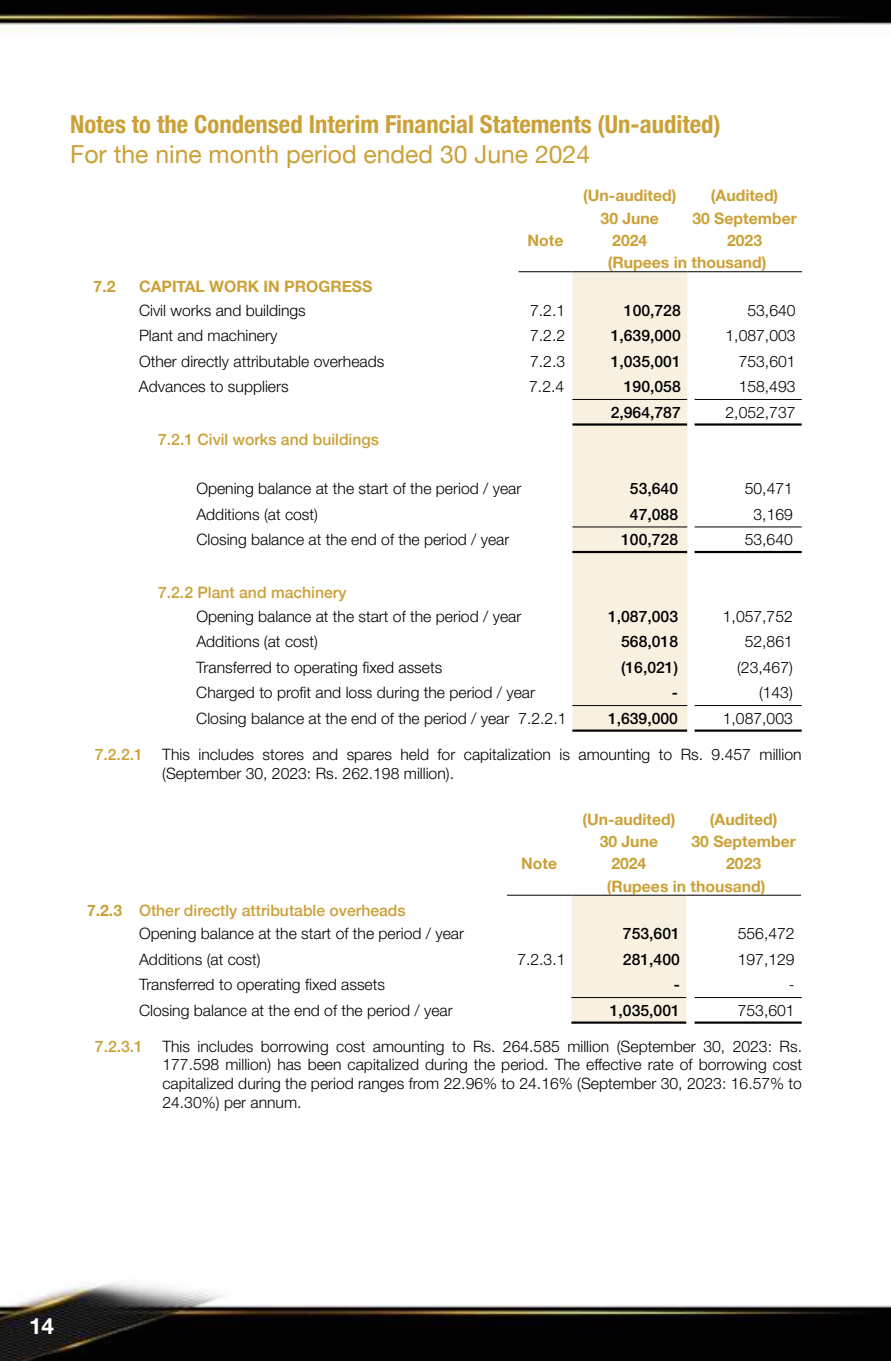
<style>
.page{position:relative;width:891px;height:1361px;background:#fff}
.page>*{position:absolute;margin:0;border:0;box-sizing:border-box;transform-origin:0 0}
.t1{font:700 condensed 24.75px "Helvetica Neue";color:#cba137}
.t2{font:24.75px "Helvetica Neue";color:#cba137}
.t3{font:700 22.5px "Helvetica Neue LT Std";color:#fff}
.t4{font:300 15.75px/18.9px "Helvetica Neue LT Std";color:#000}
.t5{font:700 15.75px/22.3px "Helvetica Neue";color:#cba137;text-align:right}
.t6{font:500 15.75px "Helvetica Neue LT Std";color:#000}
.t7{font:500 15.75px "Helvetica Neue";color:#cba137}
.s1{font-weight:500;color:#cba137}
.s2{font-weight:700}
</style>
<div class="page">
<img style="left:0;top:0;width:891px;height:1361px">
<div style="left:572px;top:272px;width:115px;height:457px;background:#f8f0e0"></div>
<hr style="left:572px;top:271px;width:115px;height:1px;background:#000">
<hr style="left:687px;top:271px;width:115px;height:1px;background:#000">
<hr style="left:519px;top:271px;width:53px;height:1px;background:#000">
<div style="left:571px;top:896px;width:115px;height:125px;background:#f8f0e0"></div>
<hr style="left:571px;top:895px;width:115px;height:1px;background:#000">
<hr style="left:686px;top:895px;width:115px;height:1px;background:#000">
<hr style="left:507px;top:895px;width:64px;height:1px;background:#000">
<hr style="left:572px;top:399px;width:115px;height:1px;background:#000">
<hr style="left:572px;top:526px;width:115px;height:1px;background:#000">
<hr style="left:572px;top:705px;width:115px;height:1px;background:#000">
<hr style="left:571px;top:997px;width:115px;height:1px;background:#000">
<hr style="left:695px;top:399px;width:107px;height:1px;background:#000">
<hr style="left:695px;top:526px;width:107px;height:1px;background:#000">
<hr style="left:695px;top:705px;width:107px;height:1px;background:#000">
<hr style="left:695px;top:997px;width:107px;height:1px;background:#000">
<hr style="left:572px;top:423px;width:115px;height:3px;background:#000">
<hr style="left:572px;top:551px;width:115px;height:2px;background:#000">
<hr style="left:572px;top:729px;width:115px;height:3px;background:#000">
<hr style="left:571px;top:1021px;width:115px;height:3px;background:#000">
<hr style="left:695px;top:423px;width:107px;height:3px;background:#000">
<hr style="left:695px;top:551px;width:107px;height:2px;background:#000">
<hr style="left:695px;top:729px;width:107px;height:3px;background:#000">
<hr style="left:695px;top:1021px;width:107px;height:3px;background:#000">
<h1 class="t1" style="left:70px;top:104px;width:652px">Notes to the Condensed Interim Financial Statements (Un-audited)</h1>
<h1 class="t2" style="left:70px;top:136px;width:521px">For the nine month period ended 30 June 2024</h1>
<p class="t5" style="left:583px;top:185px;width:95px">(Un-audited)</p>
<p class="t5" style="left:711px;top:185px;width:69px">(Audited)</p>
<p class="t5" style="left:601px;top:207px;width:60px">30 June</p>
<p class="t5" style="left:692px;top:207px;width:106px">30 September</p>
<p class="t5" style="left:528px;top:230px;width:37px">Note</p>
<p class="t5" style="left:612px;top:230px;width:37px">2024</p>
<p class="t5" style="left:608px;top:230px;width:160px">2023<br>(Rupees in thousand)</p>
<p class="t5" style="left:94px;top:276px;width:23px">7.2</p>
<p class="t5" style="left:139px;top:276px;width:235px">CAPITAL WORK IN PROGRESS</p>
<p class="t4" style="left:139px;top:300px;width:168px">Civil works and buildings</p>
<p class="t4" style="left:530px;top:300px;width:37px">7.2.1</p>
<p class="t6" style="left:624px;top:301px;width:58px">100,728</p>
<p class="t4" style="left:747px;top:300px;width:50px">53,640</p>
<p class="t4" style="left:139px;top:326px;width:140px">Plant and machinery</p>
<p class="t4" style="left:530px;top:326px;width:37px">7.2.2</p>
<p class="t6" style="left:611px;top:326px;width:72px">1,639,000</p>
<p class="t4" style="left:726px;top:326px;width:72px">1,087,003</p>
<p class="t4" style="left:139px;top:351px;width:247px">Other directly attributable overheads</p>
<p class="t4" style="left:530px;top:351px;width:37px">7.2.3</p>
<p class="t6" style="left:611px;top:352px;width:72px">1,035,001</p>
<p class="t4" style="left:739px;top:351px;width:58px">753,601</p>
<p class="t4" style="left:139px;top:377px;width:151px">Advances to suppliers</p>
<p class="t4" style="left:529px;top:377px;width:37px">7.2.4</p>
<p class="t6" style="left:624px;top:377px;width:58px">190,058</p>
<p class="t4" style="left:739px;top:377px;width:58px">158,493</p>
<p class="t6" style="left:611px;top:403px;width:72px">2,964,787</p>
<p class="t4" style="left:726px;top:402px;width:72px">2,052,737</p>
<p class="t7" style="left:158px;top:427px;width:222px">7.2.1 Civil works and buildings</p>
<p class="t4" style="left:196px;top:479px;width:327px">Opening balance at the start of the period / year</p>
<p class="t6" style="left:630px;top:479px;width:50px">53,640</p>
<p class="t4" style="left:745px;top:479px;width:50px">50,471</p>
<p class="t4" style="left:196px;top:504px;width:123px">Additions (at cost)</p>
<p class="t6" style="left:630px;top:505px;width:50px">47,088</p>
<p class="t4" style="left:754px;top:504px;width:41px">3,169</p>
<p class="t4" style="left:196px;top:530px;width:315px">Closing balance at the end of the period / year</p>
<p class="t6" style="left:621px;top:530px;width:58px">100,728</p>
<p class="t4" style="left:745px;top:530px;width:50px">53,640</p>
<p class="t7" style="left:158px;top:580px;width:190px">7.2.2 Plant and machinery</p>
<p class="t4" style="left:196px;top:606px;width:327px">Opening balance at the start of the period / year</p>
<p class="t6" style="left:608px;top:607px;width:72px">1,087,003</p>
<p class="t4" style="left:723px;top:606px;width:72px">1,057,752</p>
<p class="t4" style="left:196px;top:632px;width:123px">Additions (at cost)</p>
<p class="t6" style="left:621px;top:632px;width:58px">568,018</p>
<p class="t4" style="left:745px;top:632px;width:50px">52,861</p>
<p class="t4" style="left:196px;top:657px;width:247px">Transferred to operating fixed assets</p>
<p class="t6" style="left:621px;top:658px;width:58px">(16,021)</p>
<p class="t4" style="left:737px;top:657px;width:57px">(23,467)</p>
<p class="t4" style="left:196px;top:683px;width:340px">Charged to profit and loss during the period / year</p>
<p class="t6" style="left:672px;top:683px;width:8px">-</p>
<p class="t4" style="left:759px;top:683px;width:35px">(143)</p>
<p class="t4" style="left:196px;top:708px;width:372px">Closing balance at the end of the period / year 7.2.2.1</p>
<p class="t6" style="left:608px;top:709px;width:72px">1,639,000</p>
<p class="t4" style="left:723px;top:708px;width:72px">1,087,003</p>
<p class="t4" style="left:162px;top:744px;width:641px;text-indent:-68px"><span class="s1">7.2.2.1</span> This includes stores and spares held for capitalization is amounting to Rs. 9.457 million (September 30, 2023: Rs. 262.198 million).</p>
<p class="t5" style="left:582px;top:808px;width:95px">(Un-audited)</p>
<p class="t5" style="left:710px;top:808px;width:69px">(Audited)</p>
<p class="t5" style="left:600px;top:831px;width:60px">30 June</p>
<p class="t5" style="left:691px;top:831px;width:106px">30 September</p>
<p class="t5" style="left:521px;top:853px;width:37px">Note</p>
<p class="t5" style="left:611px;top:853px;width:37px">2024</p>
<p class="t5" style="left:607px;top:853px;width:160px">2023<br>(Rupees in thousand)</p>
<p class="t7" style="left:87px;top:897px;width:320px"><span class="s2">7.2.3</span> Other directly attributable overheads</p>
<p class="t4" style="left:139px;top:924px;width:327px">Opening balance at the start of the period / year</p>
<p class="t6" style="left:623px;top:924px;width:58px">753,601</p>
<p class="t4" style="left:738px;top:924px;width:58px">556,472</p>
<p class="t4" style="left:139px;top:949px;width:123px">Additions (at cost)</p>
<p class="t4" style="left:517px;top:949px;width:50px">7.2.3.1</p>
<p class="t6" style="left:623px;top:949px;width:58px">281,400</p>
<p class="t4" style="left:738px;top:949px;width:58px">197,129</p>
<p class="t4" style="left:139px;top:975px;width:247px">Transferred to operating fixed assets</p>
<p class="t6" style="left:674px;top:975px;width:8px">-</p>
<p class="t4" style="left:789px;top:975px;width:7px">-</p>
<p class="t4" style="left:139px;top:1000px;width:315px">Closing balance at the end of the period / year</p>
<p class="t6" style="left:610px;top:1000px;width:72px">1,035,001</p>
<p class="t4" style="left:738px;top:1000px;width:58px">753,601</p>
<p class="t4" style="left:162px;top:1036px;width:641px;text-align:justify;text-indent:-68px"><span class="s1">7.2.3.1</span> This includes borrowing cost amounting to Rs. 264.585 million (September 30, 2023: Rs.<br>177.598 million) has been capitalized during the period. The effective rate of borrowing cost capitalized during the period ranges from 22.96% to 24.16% (September 30, 2023: 16.57% to 24.30%) per annum.</p>
<h2 class="t3" style="left:29px;top:1312px;width:27px">14</h2>
</div>
